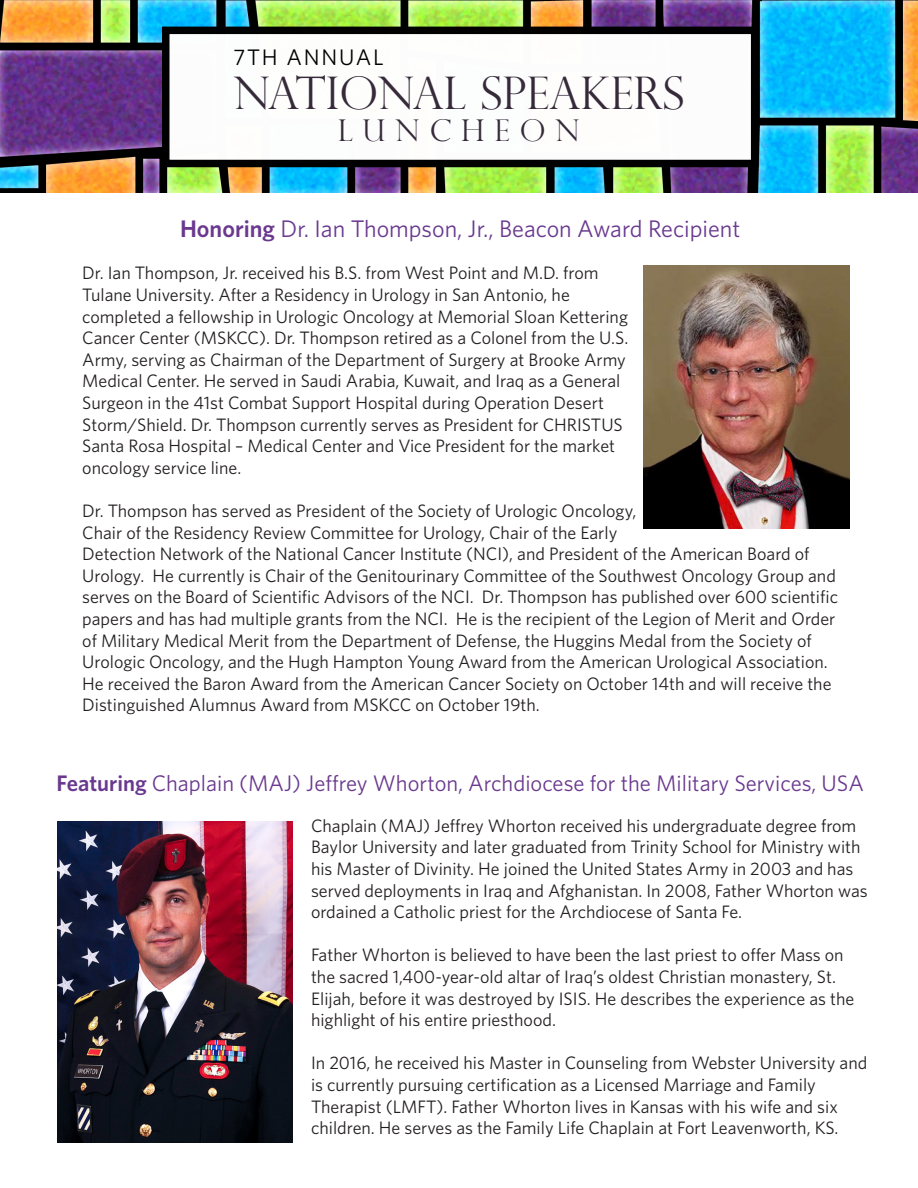
<style>
.page{position:relative;width:918px;height:1188px;background:#fff}
.page>*{position:absolute;margin:0;border:0;box-sizing:border-box;transform-origin:0 0}
.t1{font:300 45px "Perpetua Titling";color:#362a3a}
.t2{font:300 30px "Perpetua Titling";letter-spacing:.33em;color:#362a3a}
.t3{font:24px "Whitney";color:#6a398f}
.t4{font:22.5px "Whitney";color:#6a398f}
.t5{font:22.5px "Whitney";letter-spacing:.08em;color:#000}
.t6{font:18px/21.6px "Whitney";color:#231f20}
.s1{font-weight:600}
</style>
<div class="page">
<img style="left:0;top:0;width:918px;height:192px">
<div style="left:162px;top:27px;width:596px;height:140px;background:#fff;border:8px solid #000"></div>
<img style="left:644px;top:265px;width:206px;height:264px">
<img style="left:57px;top:821px;width:235px;height:322px">
<p class="t5" style="left:233px;top:42px;width:152px">7TH ANNUAL</p>
<p class="t1" style="left:234px;top:66px;width:452px">NATIONAL SPEAKERS</p>
<p class="t2" style="left:338px;top:112px;width:244px">LUNCHEON</p>
<p class="t3" style="left:180px;top:213px;width:562px"><span class="s1">Honoring</span> Dr. Ian Thompson, Jr., Beacon Award Recipient</p>
<p class="t6" style="left:82px;top:262px;width:518px">Dr. Ian Thompson, Jr. received his B.S. from West Point and M.D. from</p>
<p class="t6" style="left:82px;top:284px;width:489px">Tulane University. After a Residency in Urology in San Antonio, he</p>
<p class="t6" style="left:82px;top:305px;width:548px">completed a fellowship in Urologic Oncology at Memorial Sloan Kettering Cancer Center (MSKCC). Dr. Thompson retired as a Colonel from the U.S.<br>Army, serving as Chairman of the Department of Surgery at Brooke Army Medical Center. He served in Saudi Arabia, Kuwait, and Iraq as a General</p>
<p class="t6" style="left:82px;top:392px;width:542px">Surgeon in the 41st Combat Support Hospital during Operation Desert<br>Storm/Shield. Dr. Thompson currently serves as President for CHRISTUS<br>Santa Rosa Hospital – Medical Center and Vice President for the market</p>
<p class="t6" style="left:82px;top:456px;width:161px">oncology service line.</p>
<p class="t6" style="left:82px;top:500px;width:729px">Dr. Thompson has served as President of the Society of Urologic Oncology,<br>Chair of the Residency Review Committee for Urology, Chair of the Early<br>Detection Network of the National Cancer Institute (NCI), and President of the American Board of</p>
<p class="t6" style="left:82px;top:564px;width:757px">Urology. He currently is Chair of the Genitourinary Committee of the Southwest Oncology Group and serves on the Board of Scientific Advisors of the NCI. Dr. Thompson has published over 600 scientific papers and has had multiple grants from the NCI. He is the recipient of the Legion of Merit and Order of Military Medical Merit from the Department of Defense, the Huggins Medal from the Society of Urologic Oncology, and the Hugh Hampton Young Award from the American Urological Association.<br>He received the Baron Award from the American Cancer Society on October 14th and will receive the Distinguished Alumnus Award from MSKCC on October 19th.</p>
<p class="t4" style="left:56px;top:769px;width:809px"><span class="s1">Featuring</span> Chaplain (MAJ) Jeffrey Whorton, Archdiocese for the Military Services, USA</p>
<p class="t6" style="left:311px;top:814px;width:558px">Chaplain (MAJ) Jeffrey Whorton received his undergraduate degree from Baylor University and later graduated from Trinity School for Ministry with his Master of Divinity. He joined the United States Army in 2003 and has served deployments in Iraq and Afghanistan. In 2008, Father Whorton was ordained a Catholic priest for the Archdiocese of Santa Fe.</p>
<p class="t6" style="left:311px;top:944px;width:545px">Father Whorton is believed to have been the last priest to offer Mass on the sacred 1,400-year-old altar of Iraq’s oldest Christian monastery, St.<br>Elijah, before it was destroyed by ISIS. He describes the experience as the highlight of his entire priesthood.</p>
<p class="t6" style="left:311px;top:1052px;width:558px">In 2016, he received his Master in Counseling from Webster University and is currently pursuing certification as a Licensed Marriage and Family</p>
<p class="t6" style="left:311px;top:1095px;width:529px">Therapist (LMFT). Father Whorton lives in Kansas with his wife and six children. He serves as the Family Life Chaplain at Fort Leavenworth, KS.</p>
</div>
